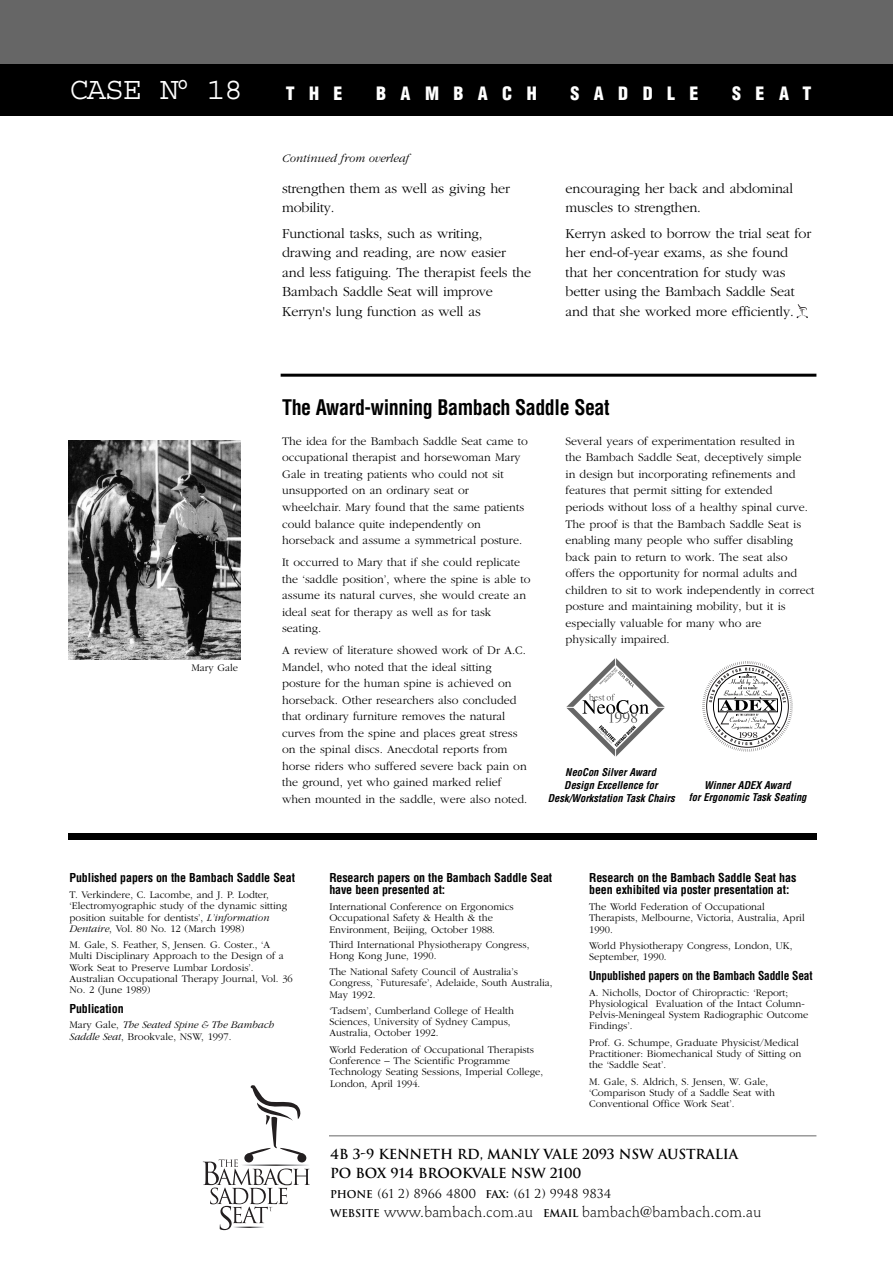
<style>
.page{position:relative;width:893px;height:1263px;background:#fff}
.page>*{position:absolute;margin:0;border:0;box-sizing:border-box;transform-origin:0 0}
.t1{font:31.5px "Courier";letter-spacing:-.035em;color:#fff}
.t2{font:700 condensed 21px "Helvetica";letter-spacing:-.02em;color:#000;scale:.95 1}
.t3{font:900 condensed 18px "Helvetica";letter-spacing:.8em;color:#fff}
.t4{font:300 15px "Stempel Schneidler";color:#000}
.t5{font:300 14.25px/19.5px "Garamond";letter-spacing:-.01em;color:#000}
.t6{font:700 13.5px/19.5px "Trajan";letter-spacing:-.015em;color:#000}
.t7{font:300 12px/16.5px "Garamond";color:#000}
.t8{font:700 condensed 12px/11.2px "Helvetica";letter-spacing:-.01em;color:#000}
.t9{font:700 condensed 12px "Helvetica";letter-spacing:-.01em;color:#000;scale:.95 1}
.t10{font:12px "Trajan";letter-spacing:-.015em;color:#000}
.t11{font:italic 300 12px "Garamond";color:#000}
.t12{font:300 10.5px/11.2px "Garamond";color:#000}
.t13{font:italic 700 condensed 10.5px/12.6px "Helvetica";color:#000;text-align:center}
.t14{font:italic 300 10.5px/11.2px "Garamond";color:#000}
.s1{font-style:italic}
.s2{font-style:normal}
.s3{font-weight:700;font-size:10.5px}
.s4{font-size:13.5px}
.s5{font-family:"Trajan";font-weight:700;font-size:10.5px}
</style>
<div class="page">
<div style="left:0;top:43px;width:893px;height:73px;background:#000"></div>
<svg style="left:797px;top:304px;width:11px;height:14px"></svg>
<hr style="left:281px;top:374px;width:535px;height:3px;background:#000">
<img style="left:68px;top:440px;width:172px;height:219px">
<div style="left:68px;top:833px;width:748px;height:7px;background:#000"></div>
<div style="left:0;top:0;width:893px;height:64px;background:#666"></div>
<svg style="left:566px;top:658px;width:99px;height:99px"></svg>
<div style="left:706px;top:665px;width:82px;height:82px;border:1px solid #231f20;border-radius:50%"></div>
<div style="left:702px;top:661px;width:91px;height:91px;border:3px dashed #231f20;border-radius:50%"></div>
<svg style="left:709px;top:668px;width:77px;height:77px"></svg>
<div style="left:713px;top:672px;width:69px;height:68px;border:1px solid #000;border-radius:50%"></div>
<hr style="left:329px;top:1135px;width:487px;height:1px;background:#666">
<svg style="left:203px;top:1085px;width:107px;height:145px"></svg>
<h1 class="t1" style="left:70px;top:74px;width:175px">CASE N<sup>O</sup> 18</h1>
<h3 class="t3" style="left:286px;top:83px;width:58px">THE</h3>
<h3 class="t3" style="left:376px;top:83px;width:162px">BAMBACH</h3>
<h3 class="t3" style="left:570px;top:83px;width:130px">SADDLE</h3>
<h3 class="t3" style="left:732px;top:83px;width:81px">SEAT</h3>
<p class="t11" style="left:282px;top:150px;width:128px">Continued from overleaf</p>
<h3 class="t5" style="left:282px;top:178px;width:229px">strengthen them as well as giving her mobility.</h3>
<h3 class="t5" style="left:282px;top:223px;width:250px">Functional tasks, such as writing, drawing and reading, are now easier and less fatiguing. The therapist feels the Bambach Saddle Seat will improve Kerryn's lung function as well as</h3>
<h3 class="t5" style="left:566px;top:178px;width:229px">encouraging her back and abdominal muscles to strengthen.</h3>
<h3 class="t5" style="left:566px;top:223px;width:247px">Kerryn asked to borrow the trial seat for her end-of-year exams, as she found that her concentration for study was better using the Bambach Saddle Seat and that she worked more efficiently.</h3>
<p class="t12" style="left:191px;top:661px;width:48px">Mary Gale</p>
<h2 class="t2" style="left:282px;top:395px;width:346px">The Award-winning Bambach Saddle Seat</h2>
<p class="t7" style="left:282px;top:433px;width:247px">The idea for the Bambach Saddle Seat came to occupational therapist and horsewoman Mary Gale in treating patients who could not sit unsupported on an ordinary seat or wheelchair. Mary found that the same patients could balance quite independently on horseback and assume a symmetrical posture.</p>
<p class="t7" style="left:282px;top:554px;width:250px">It occurred to Mary that if she could replicate the ‘saddle position’, where the spine is able to assume its natural curves, she would create an ideal seat for therapy as well as for task seating.</p>
<p class="t7" style="left:282px;top:642px;width:247px">A review of literature showed work of Dr A.C.<br>Mandel, who noted that the ideal sitting posture for the human spine is achieved on horseback. Other researchers also concluded that ordinary furniture removes the natural curves from the spine and places great stress on the spinal discs. Anecdotal reports from horse riders who suffered severe back pain on the ground, yet who gained marked relief when mounted in the saddle, were also noted.</p>
<p class="t7" style="left:566px;top:433px;width:250px">Several years of experimentation resulted in<br>the Bambach Saddle Seat, deceptively simple<br>in design but incorporating refinements and features that permit sitting for extended<br>periods without loss of a healthy spinal curve.<br>The proof is that the Bambach Saddle Seat is enabling many people who suffer disabling back pain to return to work. The seat also offers the opportunity for normal adults and children to sit to work independently in correct posture and maintaining mobility, but it is especially valuable for many who are physically impaired.</p>
<p class="t13" style="left:548px;top:766px;width:129px">NeoCon Silver Award<br>Design Excellence for<br>Desk/Workstation Task Chairs</p>
<p class="t13" style="left:689px;top:779px;width:119px">Winner ADEX Award<br>for Ergonomic Task Seating</p>
<p class="t8" style="left:70px;top:873px;width:227px">Published papers on the Bambach Saddle Seat</p>
<p class="t12" style="left:70px;top:889px;width:219px">T. Verkindere, C. Lacombe, and J. P. Lodter, ‘Electromyographic study of the dynamic sitting position suitable for dentists’, <span class="s1">L’information Dentaire</span>, Vol. 80 No. 12 (March 1998)</p>
<p class="t12" style="left:70px;top:939px;width:225px">M. Gale, S. Feather, S, Jensen. G. Coster., ‘A Multi Disciplinary Approach to the Design of a Work Seat to Preserve Lumbar Lordosis’.<br>Australian Occupational Therapy Journal, Vol. 36<br>No. 2 (June 1989)</p>
<p class="t8" style="left:70px;top:1003px;width:56px">Publication</p>
<p class="t14" style="left:70px;top:1019px;width:206px"><span class="s2">Mary Gale,</span> The Seated Spine &amp; The Bambach<br>Saddle Seat<span class="s2">, Brookvale, NSW, 1997.</span></p>
<p class="t8" style="left:329px;top:873px;width:224px">Research papers on the Bambach Saddle Seat have been presented at:</p>
<p class="t12" style="left:329px;top:901px;width:186px">International Conference on Ergonomics<br>Occupational Safety &amp; Health &amp; the<br>Environment, Beijing, October 1988.</p>
<p class="t12" style="left:329px;top:939px;width:202px;line-height:10.5px">Third International Physiotherapy Congress,<br>Hong Kong June, 1990.</p>
<p class="t12" style="left:329px;top:966px;width:225px">The National Safety Council of Australia’s<br>Congress, `Futuresafe’, Adelaide, South Australia,<br>May 1992.</p>
<p class="t12" style="left:329px;top:1005px;width:186px">‘Tadsem’, Cumberland College of Health<br>Sciences, University of Sydney Campus,<br>Australia, October 1992.</p>
<p class="t12" style="left:329px;top:1043px;width:215px">World Federation of Occupational Therapists Conference – The Scientific Programme Technology Seating Sessions, Imperial College, London, April 1994.</p>
<p class="t8" style="left:589px;top:873px;width:209px">Research on the Bambach Saddle Seat has been exhibited via poster presentation at:</p>
<p class="t12" style="left:589px;top:901px;width:217px">The World Federation of Occupational<br>Therapists, Melbourne, Victoria, Australia, April<br>1990.</p>
<p class="t12" style="left:589px;top:940px;width:205px">World Physiotherapy Congress, London, UK,<br>September, 1990.</p>
<p class="t9" style="left:589px;top:969px;width:237px">Unpublished papers on the Bambach Saddle Seat</p>
<p class="t12" style="left:589px;top:986px;width:221px">A. Nicholls, Doctor of Chiropractic: ‘Report; Physiological Evaluation of the Intact Column-Pelvis-Meningeal System Radiographic Outcome Findings’.</p>
<p class="t12" style="left:589px;top:1036px;width:214px">Prof. G. Schumpe, Graduate Physicist/Medical<br>Practitioner: Biomechanical Study of Sitting on the ‘Saddle Seat’.</p>
<p class="t12" style="left:589px;top:1075px;width:187px">M. Gale, S. Aldrich, S. Jensen, W. Gale, ‘Comparison Study of a Saddle Seat with<br>Conventional Office Work Seat’.</p>
<p class="t6" style="left:330px;top:1144px;width:410px">4B 3-9 KENNETH RD, MANLY VALE 2093 NSW AUSTRALIA<br>PO BOX 914 BROOKVALE NSW 2100</p>
<p class="t10" style="left:330px;top:1186px;width:283px"><span class="s3">PHONE</span> (61 2) 8966 4800 <span class="s3">FAX</span><span class="s4">:</span> (61 2) 9948 9834</p>
<h3 class="t4" style="left:330px;top:1206px;width:433px"><span class="s5">WEBSITE</span> www.bambach.com.au <span class="s5">EMAIL</span> bambach@bambach.com.au</h3>
</div>
